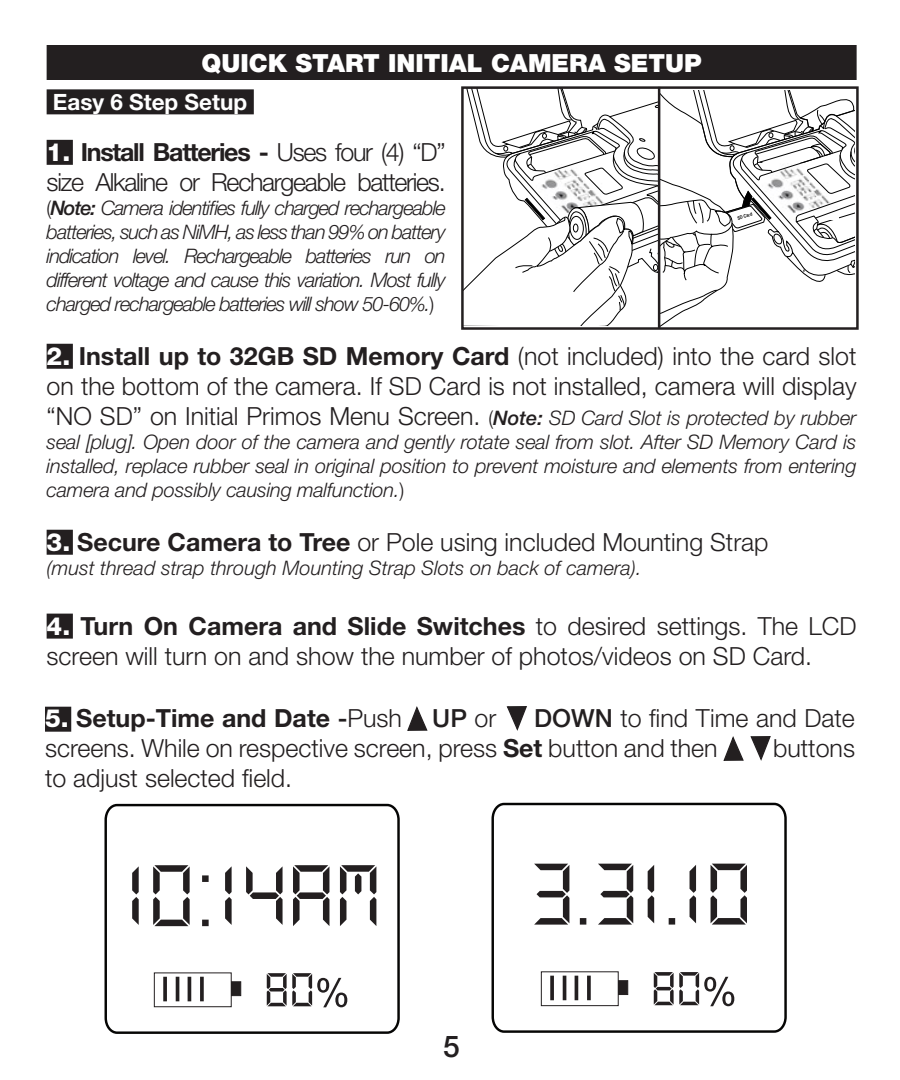
<style>
.page{position:relative;width:900px;height:1080px;background:#fff}
.page>*{position:absolute;margin:0;border:0;box-sizing:border-box;transform-origin:0 0}
.t1{font:500 30px "Helvetica Neue";color:#231f20}
.t2{font:300 25px/30px "Helvetica Neue";color:#231f20}
.t3{font:300 25px/30px "Helvetica Neue";letter-spacing:-.05em;color:#231f20}
.t4{font:900 25px "Helvetica Neue";color:#fff}
.t5{font:700 25px "Helvetica Neue";color:#231f20}
.t6{font:700 22.5px "Helvetica Neue";color:#fff}
.t7{font:italic 300 20px/24px "Helvetica Neue";letter-spacing:-.01em;color:#231f20;text-align:justify}
.t8{font:700 4.75px "Arial Narrow";color:#000}
.s1{font-weight:800;color:#fff}
.s2{font-weight:700}
.s3{font-style:normal}
.s4{font-weight:500}
.s5{font-size:20px}
.s6{font-weight:500;font-style:italic;font-size:20px}
.s7{font-style:italic;font-size:20px}
.s8{font-weight:300}
</style>
<div class="page">
<div style="left:47px;top:45px;width:810px;height:35px;background:#231f20"></div>
<div style="left:47px;top:530px;width:26px;height:25px;background:#231f20"></div>
<div style="left:47px;top:614px;width:26px;height:25px;background:#231f20"></div>
<div style="left:47px;top:89px;width:207px;height:25px;background:#231f20"></div>
<div style="left:47px;top:344px;width:26px;height:25px;background:#231f20"></div>
<div style="left:47px;top:140px;width:26px;height:25px;background:#231f20"></div>
<div style="left:461px;top:86px;width:398px;height:244px;border:2px solid #231f20"></div>
<svg style="left:463px;top:87px;width:391px;height:242px"></svg>
<hr style="left:658px;top:87px;width:2px;height:241px;background:#231f20">
<div style="left:45px;top:707px;width:26px;height:25px;background:#231f20"></div>
<svg style="left:407px;top:706px;width:21px;height:25px"></svg>
<svg style="left:506px;top:706px;width:21px;height:25px"></svg>
<svg style="left:104px;top:803px;width:296px;height:231px"></svg>
<svg style="left:154px;top:972px;width:78px;height:35px"></svg>
<div style="left:232px;top:982px;width:9px;height:14px;background:#231f20"></div>
<div style="left:231px;top:982px;width:10px;height:14px;border:1px solid #231f20"></div>
<svg style="left:163px;top:977px;width:4px;height:24px"></svg>
<hr style="left:176px;top:977px;width:3px;height:24px;background:#231f20">
<hr style="left:188px;top:977px;width:3px;height:24px;background:#231f20">
<svg style="left:200px;top:977px;width:4px;height:24px"></svg>
<svg style="left:267px;top:973px;width:80px;height:34px"></svg>
<svg style="left:132px;top:866px;width:7px;height:59px"></svg>
<svg style="left:153px;top:865px;width:37px;height:61px"></svg>
<div style="left:202px;top:920px;width:7px;height:6px;background:#231f20"></div>
<div style="left:202px;top:875px;width:7px;height:7px;background:#231f20"></div>
<svg style="left:225px;top:866px;width:7px;height:59px"></svg>
<svg style="left:246px;top:866px;width:37px;height:59px"></svg>
<svg style="left:293px;top:865px;width:36px;height:61px"></svg>
<svg style="left:340px;top:865px;width:36px;height:61px"></svg>
<svg style="left:491px;top:802px;width:296px;height:231px"></svg>
<svg style="left:541px;top:971px;width:78px;height:35px"></svg>
<div style="left:619px;top:981px;width:9px;height:14px;background:#231f20"></div>
<div style="left:618px;top:981px;width:10px;height:14px;border:1px solid #231f20"></div>
<svg style="left:550px;top:976px;width:4px;height:24px"></svg>
<hr style="left:563px;top:976px;width:3px;height:24px;background:#231f20">
<hr style="left:575px;top:976px;width:3px;height:24px;background:#231f20">
<svg style="left:587px;top:976px;width:4px;height:24px"></svg>
<svg style="left:654px;top:972px;width:80px;height:34px"></svg>
<svg style="left:534px;top:864px;width:35px;height:61px"></svg>
<div style="left:580px;top:918px;width:6px;height:7px;background:#231f20"></div>
<svg style="left:598px;top:864px;width:35px;height:61px"></svg>
<svg style="left:648px;top:865px;width:6px;height:58px"></svg>
<div style="left:669px;top:918px;width:6px;height:7px;background:#231f20"></div>
<svg style="left:690px;top:865px;width:6px;height:58px"></svg>
<svg style="left:711px;top:864px;width:36px;height:61px"></svg>
<svg style="left:723px;top:736px;width:48px;height:25px"></svg>
<p class="t4" style="left:202px;top:48px;width:502px">QUICK START INITIAL CAMERA SETUP</p>
<p class="t6" style="left:53px;top:88px;width:196px">Easy 6 Step Setup</p>
<p class="t3" style="left:47px;top:136px;width:401px"><span class="s1">1.</span> <span class="s2">Install Batteries -</span> Uses four (4) “D” size Alkaline or Rechargeable batteries.</p>
<p class="t7" style="left:47px;top:195px;width:401px"><span class="s3">(</span><span class="s4">Note:</span> Camera identifies fully charged rechargeable batteries, such as NiMH, as less than 99% on battery indication level. Rechargeable batteries run on different voltage and cause this variation. Most fully charged rechargeable batteries will show 50-60%.<span class="s3">)</span></p>
<p class="t2" style="left:47px;top:340px;width:812px;text-align:justify"><span class="s1">2.</span> <span class="s2">Install up to 32GB SD Memory Card</span> (not included) into the card slot on the bottom of the camera. If SD Card is not installed, camera will display “NO SD” on Initial Primos Menu Screen. <span class="s5">(</span><span class="s6">Note:</span> <span class="s7">SD Card Slot is protected by rubber</span></p>
<p class="t7" style="left:47px;top:429px;width:811px">seal [plug]. Open door of the camera and gently rotate seal from slot. After SD Memory Card is installed, replace rubber seal in original position to prevent moisture and elements from entering camera and possibly causing malfunction.<span class="s3">)</span></p>
<p class="t2" style="left:47px;top:526px;width:723px"><span class="s1">3.</span> <span class="s2">Secure Camera to Tree</span> or Pole using included Mounting Strap</p>
<p class="t7" style="left:47px;top:555px;width:596px">(must thread strap through Mounting Strap Slots on back of camera).</p>
<p class="t2" style="left:47px;top:610px;width:811px"><span class="s1">4.</span> <span class="s2">Turn On Camera and Slide Switches</span> to desired settings. The LCD screen will turn on and show the number of photos/videos on SD Card.</p>
<p class="t8" style="left:737px;top:215px;width:17px;rotate:-17deg">SD Card</p>
<p class="t5" style="left:45px;top:703px;width:453px"><span class="s1">5.</span> Setup-Time and Date <span class="s4">-</span><span class="s8">Push</span> <span class="s4">UP</span> <span class="s8">or</span></p>
<p class="t2" style="left:45px;top:703px;width:811px;text-indent:489px"><span class="s4">DOWN</span> to find Time and Date screens. While on respective screen, press <span class="s2">Set</span> button and then</p>
<p class="t2" style="left:773px;top:733px;width:83px">buttons</p>
<p class="t2" style="left:45px;top:763px;width:249px">to adjust selected field.</p>
<p class="t1" style="left:443px;top:1029px;width:18px">5</p>
</div>
